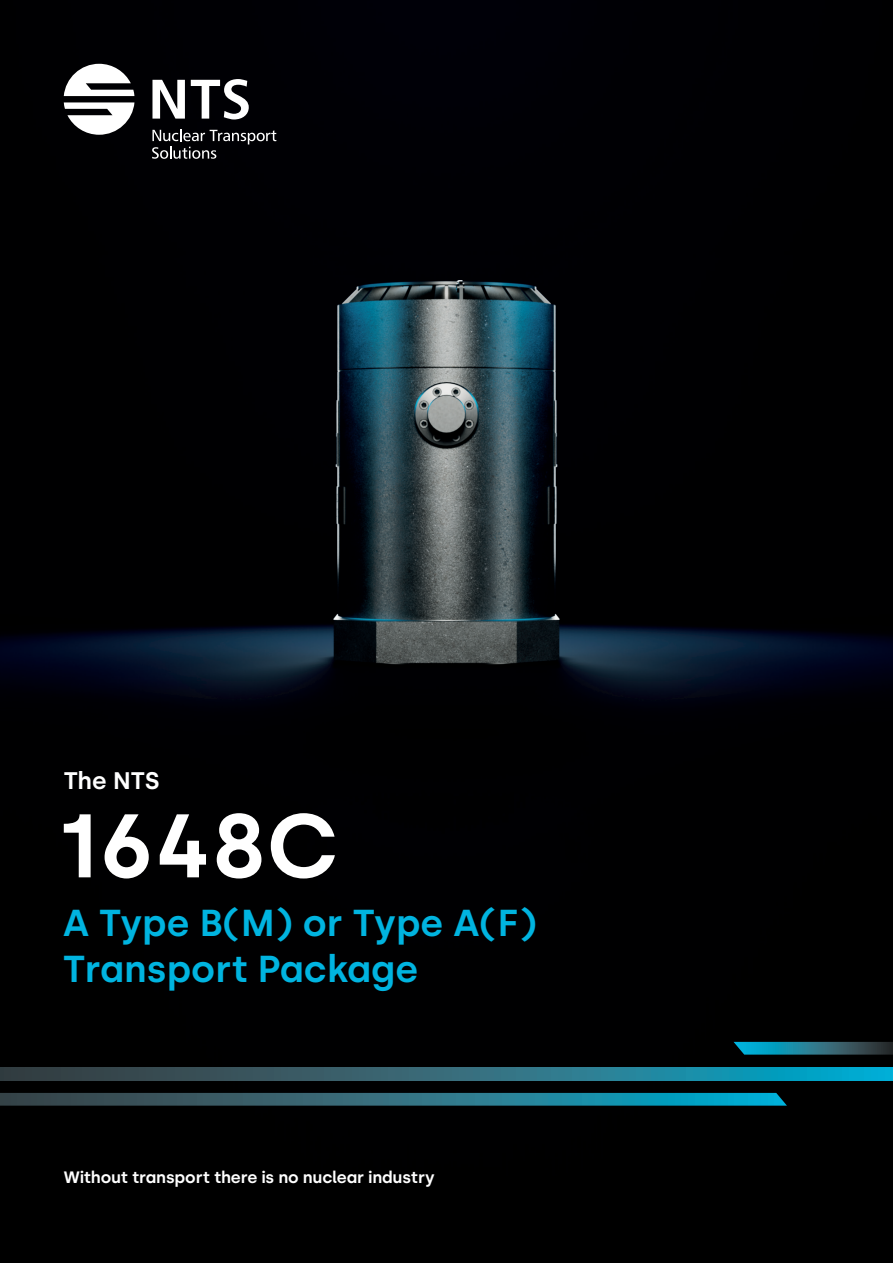
<style>
.page{position:relative;width:893px;height:1263px;background:#fff}
.page>*{position:absolute;margin:0;border:0;box-sizing:border-box;transform-origin:0 0}
.t1{font:600 90px "Silka";color:#fff}
.t2{font:600 37.5px/46px "Silka";color:#00b4e0}
.t3{font:600 24px "Silka";color:#fff}
.t4{font:600 16.5px "Silka";letter-spacing:-.01em;color:#fff}
</style>
<div class="page">
<img style="left:0;top:0;width:893px;height:1263px">
<svg style="left:152px;top:129px;width:124px;height:30px;background:#2e2e30"></svg>
<svg style="left:64px;top:64px;width:70px;height:32px"></svg>
<svg style="left:64px;top:102px;width:70px;height:33px"></svg>
<svg style="left:152px;top:80px;width:33px;height:39px"></svg>
<svg style="left:191px;top:79px;width:58px;height:40px"></svg>
<svg style="left:0;top:1067px;width:893px;height:13px;background:#296f80"></svg>
<svg style="left:733px;top:1042px;width:160px;height:12px;background:#207084"></svg>
<svg style="left:0;top:1093px;width:787px;height:13px;background:#276f81"></svg>
<h3 class="t3" style="left:64px;top:766px;width:97px">The NTS</h3>
<h1 class="t1" style="left:57px;top:792px;width:283px">1648C</h1>
<h2 class="t2" style="left:63px;top:900px;width:475px">A Type B(M) or Type A(F)<br>Transport Package</h2>
<p class="t4" style="left:64px;top:1167px;width:373px">Without transport there is no nuclear industry</p>
</div>
